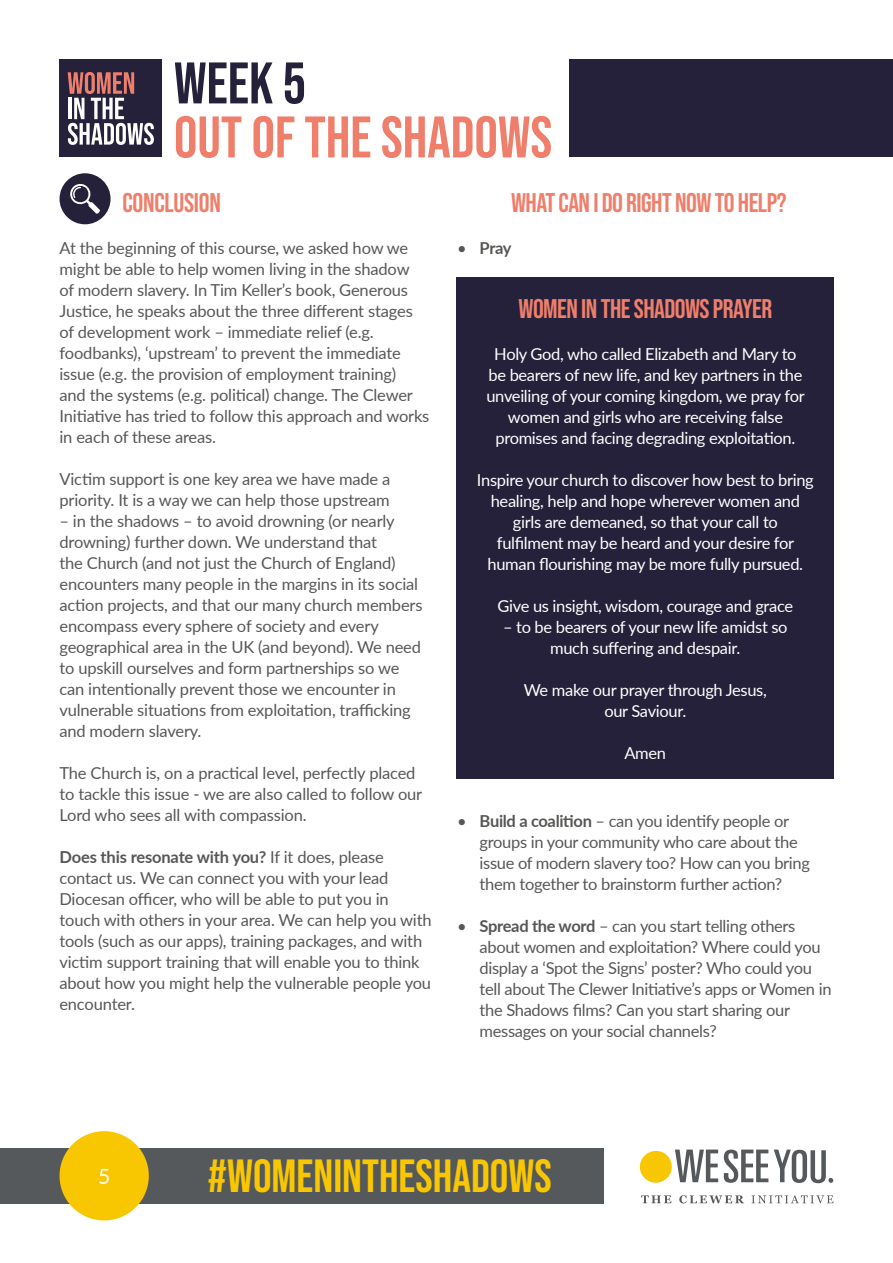
<style>
.page{position:relative;width:893px;height:1263px;background:#fff}
.page>*{position:absolute;margin:0;border:0;box-sizing:border-box;transform-origin:0 0}
.t1{font:58.5px "Bebas Neue";color:#ef7e6b}
.t2{font:58.5px "Bebas Neue";color:#25213a}
.t3{font:46.5px "Bebas Neue";color:#f9c701}
.t4{font:27px "Bebas Neue";letter-spacing:-.02em;color:#ef7e6b}
.t5{font:21px "Lato";color:#fff}
.t6{font:16.5px/21px "Lato";letter-spacing:-.01em;color:#575756}
.t7{font:16.5px/21px "Lato";letter-spacing:-.02em;color:#fff;text-align:center}
.t8{font:700 16.5px "Lato";color:#575756}
.s1{font-weight:700}
.s2{font-weight:400}
</style>
<div class="page">
<div style="left:457px;top:277px;width:377px;height:501px;background:#25213a"></div>
<svg style="left:641px;top:1195px;width:30px;height:8px"></svg>
<svg style="left:679px;top:1195px;width:65px;height:8px"></svg>
<svg style="left:751px;top:1195px;width:82px;height:8px"></svg>
<svg style="left:724px;top:1149px;width:44px;height:34px"></svg>
<svg style="left:640px;top:1149px;width:78px;height:34px"></svg>
<svg style="left:774px;top:1149px;width:59px;height:34px"></svg>
<div style="left:0;top:1148px;width:604px;height:55px;background:#55595b"></div>
<div style="left:60px;top:1131px;width:89px;height:89px;background:#f9c701;border-radius:50%"></div>
<div style="left:60px;top:173px;width:51px;height:51px;background:#25213a;border-radius:50%"></div>
<svg style="left:70px;top:184px;width:30px;height:30px"></svg>
<div style="left:570px;top:60px;width:323px;height:97px;background:#25213a"></div>
<div style="left:60px;top:60px;width:102px;height:97px;background:#25213a"></div>
<svg style="left:68px;top:72px;width:86px;height:73px"></svg>
<h1 class="t2" style="left:174px;top:50px;width:134px">WEEK 5</h1>
<h1 class="t1" style="left:174px;top:104px;width:380px">OUT OF THE SHADOWS</h1>
<h3 class="t4" style="left:123px;top:187px;width:100px">CONCLUSION</h3>
<p class="t6" style="left:60px;top:236px;width:371px">At the beginning of this course, we asked how we might be able to help women living in the shadow<br>of modern slavery. In Tim Keller’s book, Generous Justice, he speaks about the three different stages of development work – immediate relief (e.g. foodbanks), ‘upstream’ to prevent the immediate issue (e.g. the provision of employment training)<br>and the systems (e.g. political) change. The Clewer Initiative has tried to follow this approach and works in each of these areas.</p>
<p class="t6" style="left:60px;top:467px;width:332px">Victim support is one key area we have made a priority. It is a way we can help those upstream</p>
<p class="t6" style="left:59px;top:509px;width:365px">– in the shadows – to avoid drowning (or nearly drowning) further down. We understand that<br>the Church (and not just the Church of England) encounters many people in the margins in its social action projects, and that our many church members encompass every sphere of society and every geographical area in the UK (and beyond). We need to upskill ourselves and form partnerships so we can intentionally prevent those we encounter in vulnerable situations from exploitation, trafficking and modern slavery.</p>
<p class="t6" style="left:59px;top:762px;width:364px">The Church is, on a practical level, perfectly placed to tackle this issue - we are also called to follow our<br>Lord who sees all with compassion.</p>
<p class="t6" style="left:59px;top:846px;width:374px"><span class="s1">Does this resonate with you?</span> If it does, please contact us. We can connect you with your lead Diocesan officer, who will be able to put you in touch with others in your area. We can help you with tools (such as our apps), training packages, and with victim support training that will enable you to think about how you might help the vulnerable people you encounter.</p>
<h3 class="t4" style="left:511px;top:187px;width:277px">WHAT CAN I DO RIGHT NOW TO HELP?</h3>
<p class="t8" style="left:457px;top:235px;width:56px"><span class="s2">•</span> Pray</p>
<h3 class="t4" style="left:518px;top:293px;width:255px">WOMEN IN THE SHADOWS PRAYER</h3>
<p class="t7" style="left:486px;top:342px;width:320px">Holy God, who called Elizabeth and Mary to be bearers of new life, and key partners in the unveiling of your coming kingdom, we pray for women and girls who are receiving false promises and facing degrading exploitation.</p>
<p class="t7" style="left:477px;top:468px;width:338px">Inspire your church to discover how best to bring healing, help and hope wherever women and girls are demeaned, so that your call to<br>fulfilment may be heard and your desire for human flourishing may be more fully pursued.</p>
<p class="t7" style="left:497px;top:594px;width:297px">Give us insight, wisdom, courage and grace</p>
<p class="t7" style="left:503px;top:615px;width:286px">– to be bearers of your new life amidst so much suffering and despair.</p>
<p class="t7" style="left:524px;top:678px;width:245px">We make our prayer through Jesus, our Saviour.</p>
<p class="t7" style="left:624px;top:741px;width:43px">Amen</p>
<p class="t6" style="left:480px;top:809px;width:332px;text-indent:-22px">• <span class="s1">Build a coalition</span> – can you identify people or groups in your community who care about the issue of modern slavery too? How can you bring them together to brainstorm further action?</p>
<p class="t6" style="left:480px;top:914px;width:353px;text-indent:-22px">• <span class="s1">Spread the word</span> – can you start telling others about women and exploitation? Where could you display a ‘Spot the Signs’ poster? Who could you tell about The Clewer Initiative’s apps or Women in the Shadows films? Can you start sharing our messages on your social channels?</p>
<p class="t5" style="left:98px;top:1161px;width:14px">5</p>
<h2 class="t3" style="left:208px;top:1150px;width:345px">#WOMENINTHESHADOWS</h2>
</div>
